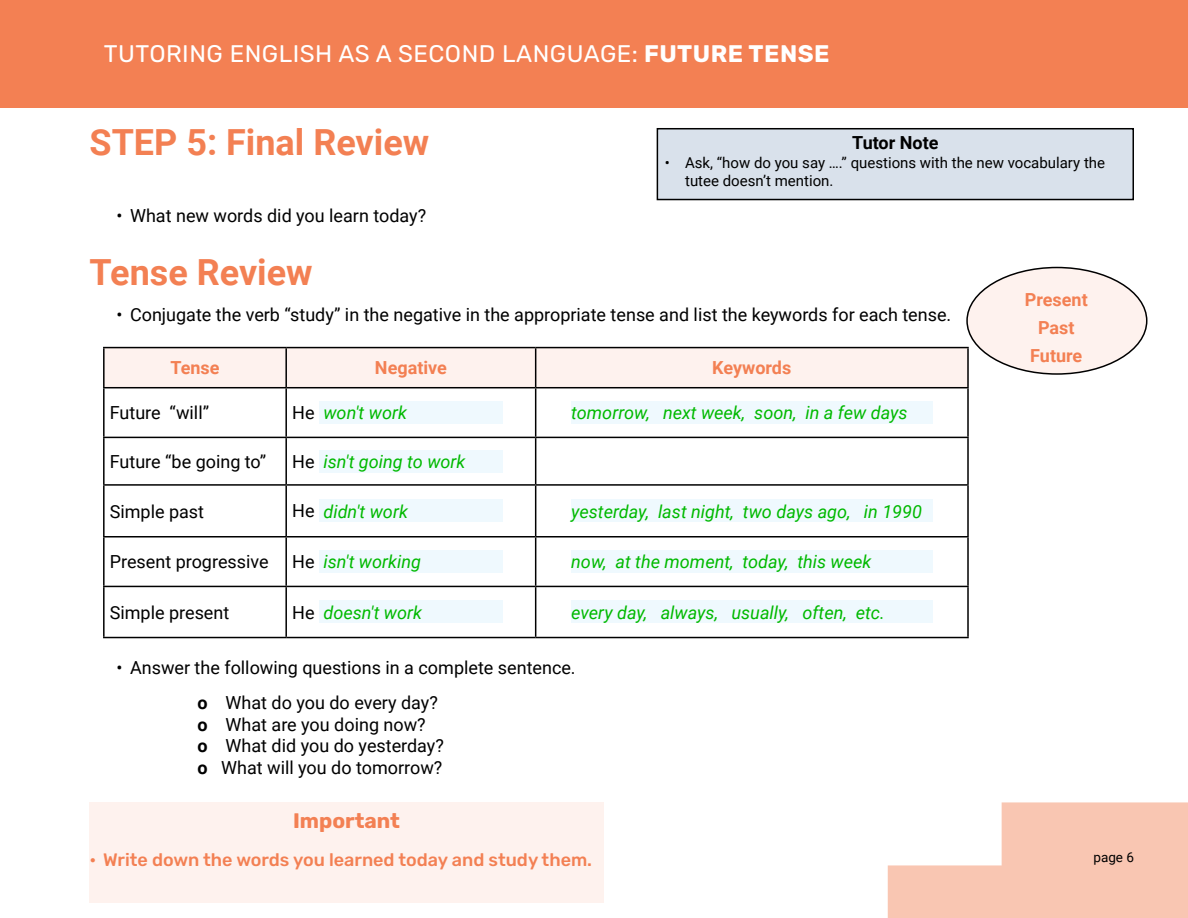
<style>
.page{position:relative;width:1188px;height:918px;background:#fff}
.page>*{position:absolute;margin:0;border:0;box-sizing:border-box;transform-origin:0 0}
.t1{font:700 36px "Roboto";color:#f38053}
.t2{font:24px "Rubik";letter-spacing:.02em;color:#fff}
.t3{font:700 21px "Rubik";color:#f38053}
.t4{font:18px/21.6px "Roboto";color:#000}
.t5{font:italic 18px "Roboto";color:#00b900}
.t6{font:500 18px "Rubik";color:#f38053}
.t7{font:700 18px/28.3px "Roboto";color:#f38053;text-align:center}
.t8{font:700 18px "Roboto";color:#000}
.t9{font:15px/18px "Roboto";color:#000}
.t10{font:13.5px "Roboto";color:#000}
.s1{font-weight:700}
.s2{font-style:normal;color:#000}
</style>
<div class="page">
<svg style="left:888px;top:802px;width:300px;height:116px"></svg>
<div style="left:0;top:0;width:1188px;height:108px;background:#f38053"></div>
<div style="left:105px;top:348px;width:862px;height:39px;background:#fef2ee"></div>
<hr style="left:103px;top:347px;width:183px;height:1px;background:#000">
<hr style="left:103px;top:348px;width:2px;height:39px;background:#000">
<hr style="left:286px;top:347px;width:250px;height:1px;background:#000">
<hr style="left:285px;top:348px;width:2px;height:39px;background:#000">
<hr style="left:536px;top:347px;width:433px;height:1px;background:#000">
<hr style="left:535px;top:348px;width:1px;height:39px;background:#000">
<hr style="left:967px;top:348px;width:2px;height:39px;background:#000">
<hr style="left:103px;top:387px;width:183px;height:1px;background:#000">
<hr style="left:103px;top:388px;width:2px;height:49px;background:#000">
<hr style="left:286px;top:387px;width:250px;height:1px;background:#000">
<hr style="left:285px;top:388px;width:2px;height:49px;background:#000">
<hr style="left:536px;top:387px;width:433px;height:1px;background:#000">
<hr style="left:535px;top:388px;width:1px;height:49px;background:#000">
<hr style="left:967px;top:388px;width:2px;height:49px;background:#000">
<hr style="left:103px;top:437px;width:183px;height:1px;background:#000">
<hr style="left:103px;top:438px;width:2px;height:46px;background:#000">
<hr style="left:286px;top:437px;width:250px;height:1px;background:#000">
<hr style="left:285px;top:438px;width:2px;height:46px;background:#000">
<hr style="left:536px;top:437px;width:433px;height:1px;background:#000">
<hr style="left:535px;top:438px;width:1px;height:46px;background:#000">
<hr style="left:967px;top:438px;width:2px;height:46px;background:#000">
<hr style="left:103px;top:484px;width:183px;height:2px;background:#000">
<hr style="left:103px;top:486px;width:2px;height:50px;background:#000">
<hr style="left:286px;top:484px;width:250px;height:2px;background:#000">
<hr style="left:285px;top:486px;width:2px;height:50px;background:#000">
<hr style="left:536px;top:484px;width:433px;height:2px;background:#000">
<hr style="left:535px;top:486px;width:1px;height:50px;background:#000">
<hr style="left:967px;top:486px;width:2px;height:50px;background:#000">
<hr style="left:103px;top:536px;width:183px;height:2px;background:#000">
<hr style="left:103px;top:538px;width:2px;height:48px;background:#000">
<hr style="left:286px;top:536px;width:250px;height:2px;background:#000">
<hr style="left:285px;top:538px;width:2px;height:48px;background:#000">
<hr style="left:536px;top:536px;width:433px;height:2px;background:#000">
<hr style="left:535px;top:538px;width:1px;height:48px;background:#000">
<hr style="left:967px;top:538px;width:2px;height:48px;background:#000">
<hr style="left:103px;top:586px;width:183px;height:1px;background:#000">
<hr style="left:103px;top:587px;width:2px;height:50px;background:#000">
<hr style="left:286px;top:586px;width:250px;height:1px;background:#000">
<hr style="left:285px;top:587px;width:2px;height:50px;background:#000">
<hr style="left:536px;top:586px;width:433px;height:1px;background:#000">
<hr style="left:535px;top:587px;width:1px;height:50px;background:#000">
<hr style="left:967px;top:587px;width:2px;height:50px;background:#000">
<hr style="left:103px;top:637px;width:183px;height:1px;background:#000">
<hr style="left:286px;top:637px;width:250px;height:1px;background:#000">
<hr style="left:536px;top:637px;width:433px;height:1px;background:#000">
<div style="left:319px;top:401px;width:183px;height:23px;background:#eff9fe"></div>
<div style="left:571px;top:401px;width:361px;height:23px;background:#eff9fe"></div>
<div style="left:319px;top:450px;width:183px;height:22px;background:#eff9fe"></div>
<div style="left:319px;top:500px;width:183px;height:22px;background:#eff9fe"></div>
<div style="left:571px;top:500px;width:361px;height:22px;background:#eff9fe"></div>
<div style="left:319px;top:551px;width:183px;height:22px;background:#eff9fe"></div>
<div style="left:571px;top:551px;width:361px;height:22px;background:#eff9fe"></div>
<div style="left:319px;top:601px;width:183px;height:22px;background:#eff9fe"></div>
<div style="left:571px;top:601px;width:361px;height:22px;background:#eff9fe"></div>
<div style="left:657px;top:129px;width:476px;height:71px;background:#d9e1eb"></div>
<div style="left:657px;top:128px;width:477px;height:72px;border:2px solid #000"></div>
<div style="left:90px;top:802px;width:514px;height:100px;background:#fef2ee"></div>
<div style="left:967px;top:268px;width:180px;height:106px;background:#fef2ee;border-radius:50%"></div>
<h2 class="t2" style="left:104px;top:41px;width:727px">TUTORING ENGLISH AS A SECOND LANGUAGE: <span class="s1">FUTURE TENSE</span></h2>
<h1 class="t1" style="left:90px;top:117px;width:341px">STEP 5: Final Review</h1>
<p class="t8" style="left:852px;top:130px;width:88px">Tutor Note</p>
<p class="t9" style="left:685px;top:153px;width:421px;text-indent:-20px">• Ask, “how do you say ….” questions with the new vocabulary the tutee doesn’t mention.</p>
<p class="t4" style="left:117px;top:204px;width:311px">• What new words did you learn today?</p>
<h1 class="t1" style="left:90px;top:247px;width:225px">Tense Review</h1>
<p class="t4" style="left:117px;top:303px;width:836px">• Conjugate the verb “study” in the negative in the appropriate tense and list the keywords for each tense.</p>
<p class="t7" style="left:170px;top:353px;width:51px">Tense</p>
<p class="t7" style="left:375px;top:353px;width:73px">Negative</p>
<p class="t7" style="left:712px;top:353px;width:81px">Keywords</p>
<p class="t4" style="left:110px;top:401px;width:101px">Future “will”</p>
<p class="t5" style="left:292px;top:400px;width:116px"><span class="s2">He</span> won't work</p>
<p class="t5" style="left:571px;top:400px;width:338px">tomorrow, next week, soon, in a few days</p>
<p class="t4" style="left:110px;top:450px;width:158px">Future “be going to”</p>
<p class="t5" style="left:292px;top:449px;width:175px"><span class="s2">He</span> isn't going to work</p>
<p class="t4" style="left:110px;top:500px;width:96px">Simple past</p>
<p class="t5" style="left:292px;top:499px;width:117px"><span class="s2">He</span> didn't work</p>
<p class="t5" style="left:571px;top:499px;width:352px">yesterday, last night, two days ago, in 1990</p>
<p class="t4" style="left:110px;top:550px;width:160px">Present progressive</p>
<p class="t5" style="left:292px;top:549px;width:130px"><span class="s2">He</span> isn't working</p>
<p class="t5" style="left:571px;top:549px;width:302px">now, at the moment, today, this week</p>
<p class="t4" style="left:110px;top:601px;width:121px">Simple present</p>
<p class="t5" style="left:292px;top:600px;width:131px"><span class="s2">He</span> doesn't work</p>
<p class="t5" style="left:571px;top:600px;width:315px">every day, always, usually, often, etc.</p>
<p class="t4" style="left:198px;top:650px;width:380px;line-height:35.1px;text-indent:-81px">• Answer the following questions in a complete sentence. <span class="s1">o</span> What do you do every day?</p>
<p class="t4" style="left:198px;top:713px;width:248px"><span class="s1">o</span> What are you doing now?<br><span class="s1">o</span> What did you do yesterday? <span class="s1">o</span> What will you do tomorrow?</p>
<p class="t3" style="left:293px;top:809px;width:109px">Important</p>
<p class="t6" style="left:90px;top:850px;width:504px">• Write down the words you learned today and study them.</p>
<p class="t7" style="left:1025px;top:284px;width:64px">Present<br>Past<br>Future</p>
<p class="t10" style="left:1093px;top:848px;width:42px">page 6</p>
</div>
